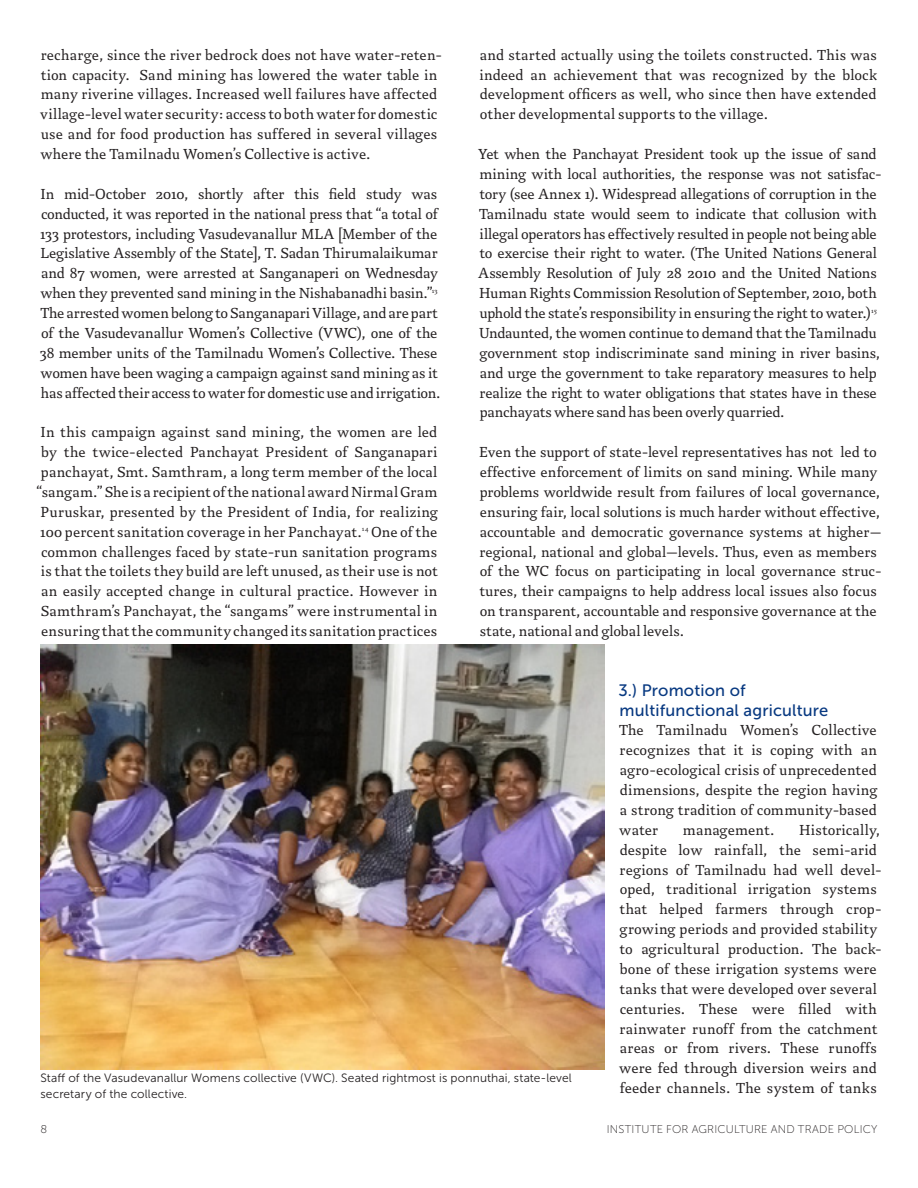
<style>
.page{position:relative;width:918px;height:1188px;background:#fff}
.page>*{position:absolute;margin:0;border:0;box-sizing:border-box;transform-origin:0 0}
.Heading_4{font:16.5px/19.8px "Museo Sans 500";letter-spacing:.01em;color:#083981}
.t1{font:15.75px/19.8px "Mokka";letter-spacing:-.005em;color:#231f20}
.t2{font:15.75px "Mokka";letter-spacing:.015em;color:#231f20}
.Caption_credit{font:12px/16.5px "Museo Sans 300";letter-spacing:.01em;color:#231f20}
.Page_numbers{font:11.25px "Museo Sans 100";letter-spacing:.02em;color:#231f20}
.t3{font:7.05px "Mokka";color:#231f20}
</style>
<div class="page">
<img style="left:41px;top:644px;width:563px;height:426px">
<p class="t1" style="left:40px;top:45px;width:404px">recharge, since the river bedrock does not have water-reten&shy;tion capacity. Sand mining has lowered the water table in many riverine villages. Increased well failures have affected village-level water security: access to both water for domestic use and for food production has suffered in several villages where the Tamilnadu Women’s Collective is active.</p>
<p class="t1" style="left:40px;top:184px;width:400px;text-align:justify">In mid-October 2010, shortly after this field study was conducted, it was reported in the national press that “a total of 133 protestors, including Vasudevanallur MLA [Member of the Legislative Assembly of the State], T. Sadan Thirumalaikumar and 87 women, were arrested at Sanganaperi on Wednesday when they prevented sand mining in the Nishabanadhi basin.”</p>
<p class="t3" style="left:432px;top:286px;width:7px">13</p>
<p class="t1" style="left:40px;top:303px;width:402px">The arrested women belong to Sanganapari Village, and are part of the Vasudevanallur Women’s Collective (VWC), one of the 38 member units of the Tamilnadu Women’s Collective. These women have been waging a campaign against sand mining as it has affected their access to water for domestic use and irrigation.</p>
<p class="t2" style="left:41px;top:423px;width:398px">In this campaign against sand mining, the women are led</p>
<p class="t1" style="left:41px;top:443px;width:398px">by the twice-elected Panchayat President of Sanganapari</p>
<p class="t1" style="left:41px;top:462px;width:398px">panchayat, Smt. Samthram, a long term member of the local</p>
<p class="t1" style="left:36px;top:482px;width:403px">“sangam.” She is a recipient of the national award Nirmal Gram</p>
<p class="t1" style="left:41px;top:502px;width:399px">Puruskar, presented by the President of India, for realizing</p>
<p class="t1" style="left:40px;top:522px;width:323px">100 percent sanitation coverage in her Panchayat.</p>
<p class="t3" style="left:362px;top:525px;width:8px">14</p>
<p class="t1" style="left:41px;top:522px;width:399px;text-align:justify;text-indent:330px">One of the common challenges faced by state-run sanitation programs is that the toilets they build are left unused, as their use is not an easily accepted change in cultural practice. However in Samthram’s Panchayat, the “sangams” were instrumental in ensuring that the community changed its sanitation practices</p>
<p class="t1" style="left:480px;top:45px;width:399px;text-align:justify">and started actually using the toilets constructed. This was indeed an achievement that was recognized by the block development officers as well, who since then have extended other developmental supports to the village.</p>
<p class="t1" style="left:478px;top:144px;width:405px">Yet when the Panchayat President took up the issue of sand mining with local authorities, the response was not satisfac&shy;tory (see Annex 1). Widespread allegations of corruption in the Tamilnadu state would seem to indicate that collusion with illegal operators has effectively resulted in people not being able to exercise their right to water. (The United Nations General Assembly Resolution of July 28 2010 and the United Nations Human Rights Commission Resolution of September, 2010, both uphold the state’s responsibility in ensuring the right to water.)</p>
<p class="t3" style="left:871px;top:306px;width:7px">15</p>
<p class="t1" style="left:479px;top:323px;width:402px">Undaunted, the women continue to demand that the Tamilnadu government stop indiscriminate sand mining in river basins, and urge the government to take reparatory measures to help realize the right to water obligations that states have in these panchayats where sand has been overly quarried.</p>
<p class="t1" style="left:479px;top:443px;width:404px">Even the support of state-level representatives has not led to effective enforcement of limits on sand mining. While many problems worldwide result from failures of local governance, ensuring fair, local solutions is much harder without effective, accountable and democratic governance systems at higher— regional, national and global—levels. Thus, even as members of the WC focus on participating in local governance struc&shy;tures, their campaigns to help address local issues also focus on transparent, accountable and responsive governance at the state, national and global levels.</p>
<p class="Caption_credit" style="left:40px;top:1069px;width:533px">Staff of the Vasudevanallur Womens collective (VWC). Seated rightmost is ponnuthai, state-level secretary of the collective.</p>
<p class="Heading_4" style="left:618px;top:680px;width:211px">3.) Promotion of multifunctional agriculture</p>
<p class="t1" style="left:619px;top:721px;width:260px;text-align:justify">The Tamilnadu Women’s Collective recognizes that it is coping with an agro-ecological crisis of unprecedented dimensions, despite the region having a strong tradition of community-based water</p>
<p class="t1" style="left:619px;top:820px;width:264px;text-indent:180px">Historically, despite low rainfall, the semi-arid regions of Tamilnadu had well devel&shy;oped, traditional irrigation systems that helped farmers through crop&shy;growing periods and provided stability to agricultural production. The back&shy;bone of these irrigation systems were tanks that were developed over several centuries. These were filled with rainwater runoff from the catchment areas or from rivers. These runoffs were fed through diversion weirs and feeder channels. The system of tanks</p>
<p class="t1" style="left:683px;top:820px;width:93px">management.</p>
<p class="Page_numbers" style="left:40px;top:1123px;width:8px">8</p>
<p class="Page_numbers" style="left:607px;top:1123px;width:272px">INSTITUTE FOR AGRICULTURE AND TRADE POLICY</p>
</div>
